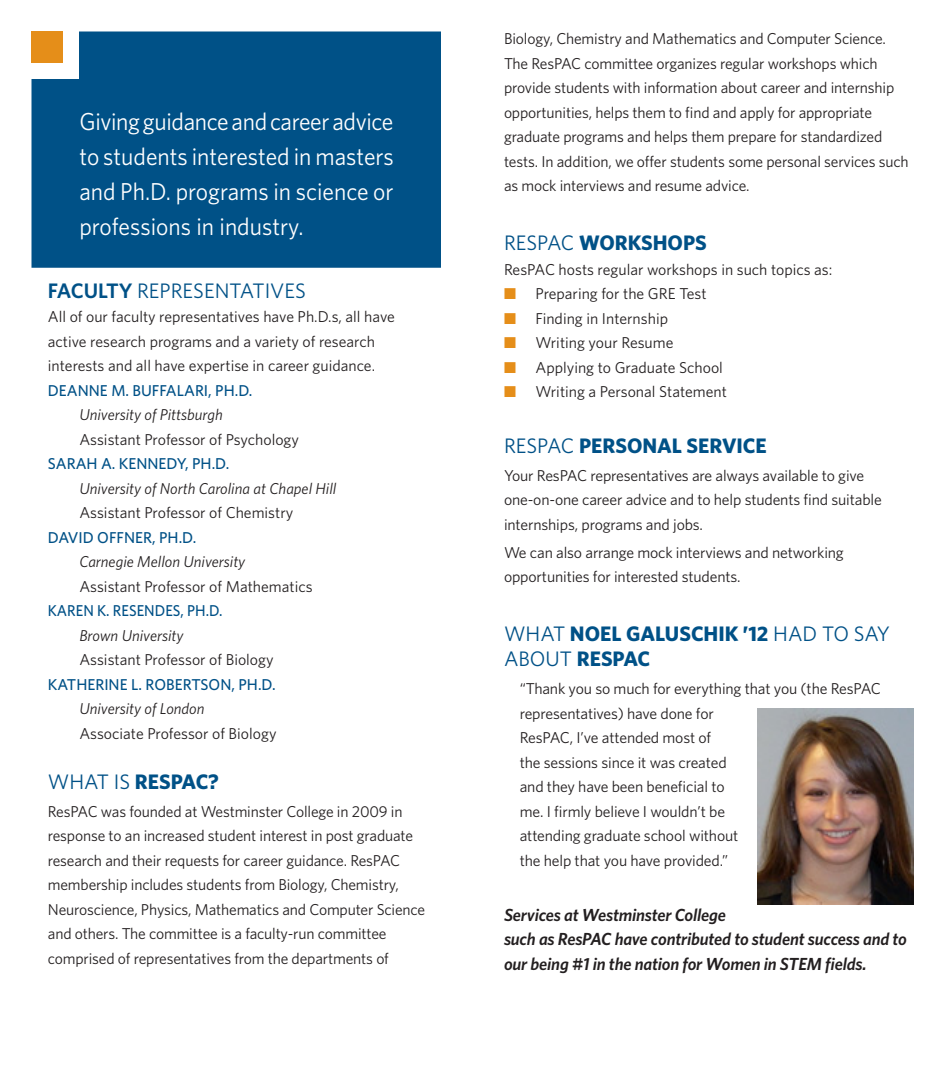
<style>
.page{position:relative;width:945px;height:1071px;background:#fff}
.page>*{position:absolute;margin:0;border:0;box-sizing:border-box;transform-origin:0 0}
.Body_Text{font:24.5px/35px "Whitney";color:#fff;text-align:justify;scale:.96 1}
.Body_Text-2{font:700 21px/25.2px "Whitney";color:#005187}
.Body_Text-3{font:21px "Whitney";color:#005187}
.inside_bullets{font:700 21px "Whitney";color:#005187}
.Body_Text-4{font:italic 600 17.5px/24.5px "Whitney";letter-spacing:-.01em;color:#231f20}
.Body_Text-5{font:15.75px/24.5px "Whitney";letter-spacing:-.01em;color:#231f20}
.Body_Text-6{font:italic 15.75px/24.5px "Whitney";color:#231f20}
.Body_Text-7{font:500 15.75px "Whitney";color:#005187}
.s1{font-weight:600}
.s2{font-style:italic}
.s3{font-weight:500;font-style:normal;color:#005187}
.s4{font-style:normal}
.s5{font-weight:500;color:#005187}
.s6{font-weight:400}
.s7{color:#e58e19}
</style>
<div class="page">
<div style="left:32px;top:32px;width:409px;height:236px;background:#005187"></div>
<div style="left:32px;top:32px;width:47px;height:47px;background:#fff"></div>
<div style="left:32px;top:32px;width:31px;height:31px;background:#e58e19"></div>
<img style="left:758px;top:709px;width:156px;height:195px">
<p class="Body_Text" style="left:79px;top:103px;width:329px">Giving guidance and career advice to students interested in masters and Ph.D. programs in science or professions in industry.</p>
<p class="Body_Text-3" style="left:48px;top:277px;width:260px"><span class="s1">FACULTY</span> REPRESENTATIVES</p>
<p class="Body_Text-5" style="left:48px;top:304px;width:349px">All of our faculty representatives have Ph.D.s, all have active research programs and a variety of research interests and all have expertise in career guidance.</p>
<p class="Body_Text-7" style="left:48px;top:380px;width:206px">DEANNE M. BUFFALARI, PH.D.</p>
<p class="Body_Text-5" style="left:79px;top:402px;width:221px"><span class="s2">University of Pittsburgh<br></span>Assistant Professor of Psychology</p>
<p class="Body_Text-6" style="left:79px;top:451px;width:259px;text-indent:-32px"><span class="s3">SARAH A. KENNEDY, PH.D.<br></span>University of North Carolina at Chapel Hill<br><span class="s4">Assistant Professor of Chemistry</span></p>
<p class="Body_Text-7" style="left:48px;top:527px;width:150px">DAVID OFFNER, PH.D.</p>
<p class="Body_Text-5" style="left:79px;top:549px;width:235px"><span class="s2">Carnegie Mellon University<br></span>Assistant Professor of Mathematics</p>
<p class="Body_Text-5" style="left:79px;top:598px;width:196px;text-indent:-32px"><span class="s5">KAREN K. RESENDES, PH.D.<br></span><span class="s2">Brown University<br></span>Assistant Professor of Biology</p>
<p class="Body_Text-5" style="left:79px;top:672px;width:199px;text-indent:-32px"><span class="s5">KATHERINE L. ROBERTSON, PH.D.<br></span><span class="s2">University of London<br></span>Associate Professor of Biology</p>
<p class="Body_Text-2" style="left:48px;top:769px;width:173px"><span class="s6">WHAT IS</span> RESPAC?</p>
<p class="Body_Text-5" style="left:48px;top:799px;width:379px">ResPAC was founded at Westminster College in 2009 in response to an increased student interest in post graduate research and their requests for career guidance. ResPAC membership includes students from Biology, Chemistry, Neuroscience, Physics, Mathematics and Computer Science and others. The committee is a faculty-run committee comprised of representatives from the departments of</p>
<p class="Body_Text-5" style="left:504px;top:26px;width:406px">Biology, Chemistry and Mathematics and Computer Science.<br>The ResPAC committee organizes regular workshops which provide students with information about career and internship opportunities, helps them to find and apply for appropriate graduate programs and helps them prepare for standardized tests. In addition, we offer students some personal services such as mock interviews and resume advice.</p>
<p class="Body_Text-2" style="left:504px;top:230px;width:204px"><span class="s6">RESPAC</span> WORKSHOPS</p>
<p class="Body_Text-5" style="left:504px;top:257px;width:330px">ResPAC hosts regular workshops in such topics as:</p>
<p class="Body_Text-5" style="left:504px;top:281px;width:204px"><span class="s7">■</span> Preparing for the GRE Test</p>
<p class="Body_Text-5" style="left:504px;top:306px;width:166px"><span class="s7">■</span> Finding in Internship</p>
<p class="Body_Text-5" style="left:504px;top:330px;width:171px"><span class="s7">■</span> Writing your Resume</p>
<p class="Body_Text-5" style="left:504px;top:355px;width:220px"><span class="s7">■</span> Applying to Graduate School</p>
<p class="Body_Text-5" style="left:504px;top:379px;width:225px"><span class="s7">■</span> Writing a Personal Statement</p>
<p class="inside_bullets" style="left:504px;top:432px;width:264px"><span class="s6">RESPAC</span> PERSONAL SERVICE</p>
<p class="Body_Text-5" style="left:504px;top:463px;width:379px">Your ResPAC representatives are always available to give one-on-one career advice and to help students find suitable internships, programs and jobs.</p>
<p class="Body_Text-5" style="left:504px;top:539px;width:341px">We can also arrange mock interviews and networking opportunities for interested students.</p>
<p class="Body_Text-2" style="left:504px;top:621px;width:388px"><span class="s6">WHAT</span> NOEL GALUSCHIK ’12 <span class="s6">HAD TO SAY<br>ABOUT</span> RESPAC</p>
<p class="Body_Text-5" style="left:520px;top:676px;width:363px">“Thank you so much for everything that you (the ResPAC representatives) have done for<br>ResPAC, I’ve attended most of<br>the sessions since it was created<br>and they have been beneficial to<br>me. I firmly believe I wouldn’t be<br>attending graduate school without<br>the help that you have provided.”</p>
<p class="Body_Text-4" style="left:504px;top:902px;width:404px">Services at Westminster College<br>such as ResPAC have contributed to student success and to our being #1 in the nation for Women in STEM fields.</p>
</div>
